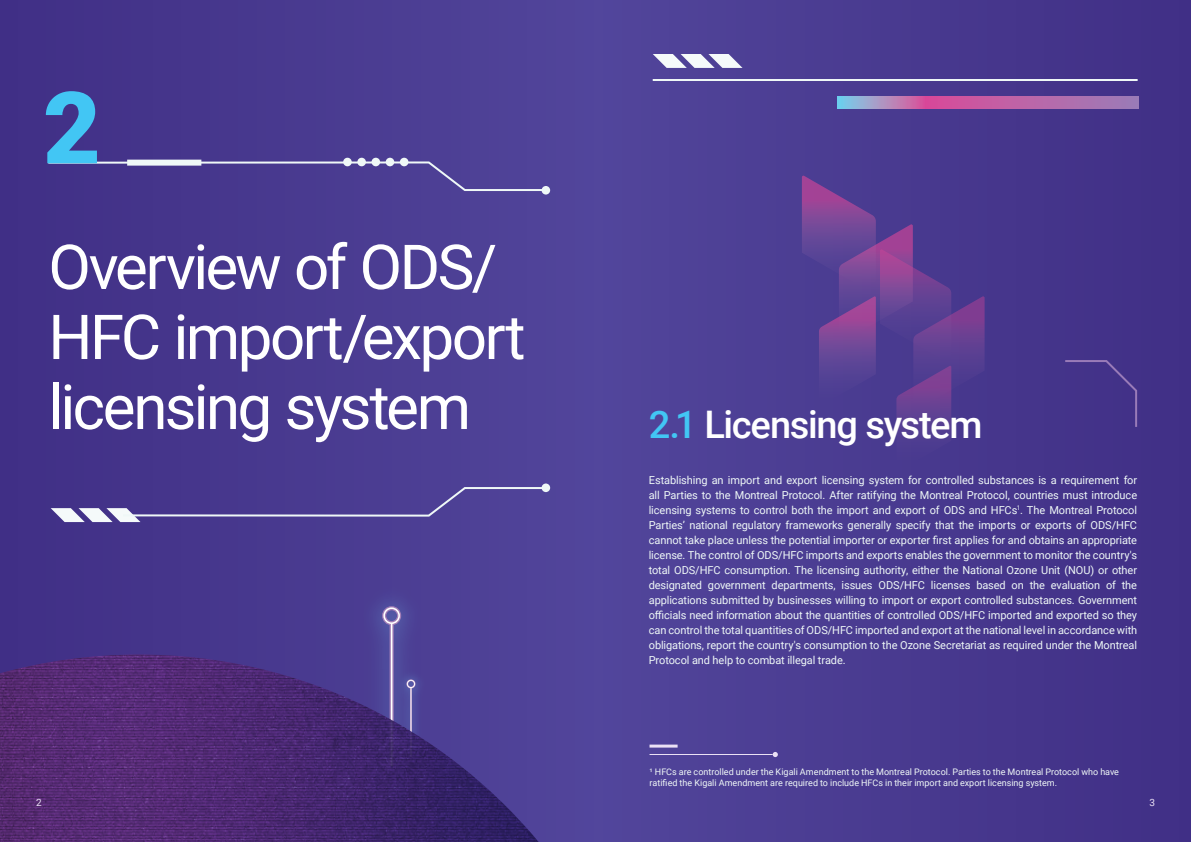
<style>
.page{position:relative;width:1191px;height:842px;background:#fff}
.page>*{position:absolute;margin:0;border:0;box-sizing:border-box;transform-origin:0 0}
.t1{font:900 100px "Roboto";color:#42c6f4}
.t2{font:62px/70px "Roboto";letter-spacing:-.045em;color:#fff}
.t3{font:500 38px "Roboto";letter-spacing:-.035em;color:#fff}
.t4{font:11px/15px "Roboto";letter-spacing:-.01em;color:#eff8f7;text-align:justify}
.t5{font:10px "Roboto";color:#ebe1f5}
.t6{font:9px/11px "Roboto";color:#f0f8f7}
.s1{color:#42c6f4}
</style>
<div class="page">
<div style="left:0;top:0;width:595px;height:842px;background:#493a90"></div>
<div style="left:595px;top:0;width:596px;height:842px;background:#493a90"></div>
<img style="left:0;top:574px;width:618px;height:268px">
<img style="left:0;top:654px;width:546px;height:188px">
<svg style="left:802px;top:176px;width:182px;height:256px"></svg>
<hr style="left:649px;top:745px;width:28px;height:3px;background:#ebe1f5">
<hr style="left:649px;top:754px;width:123px;height:1px;background:#ebe1f5">
<svg style="left:772px;top:752px;width:6px;height:5px"></svg>
<svg style="left:652px;top:54px;width:90px;height:14px"></svg>
<hr style="left:652px;top:79px;width:485px;height:2px;background:#eff8f7">
<svg style="left:1065px;top:360px;width:72px;height:67px"></svg>
<svg style="left:837px;top:97px;width:301px;height:11px;background:#b572b0"></svg>
<svg style="left:51px;top:487px;width:490px;height:35px"></svg>
<div style="left:541px;top:483px;width:9px;height:9px;background:#eff8f7;border-radius:50%"></div>
<svg style="left:48px;top:160px;width:493px;height:32px"></svg>
<div style="left:541px;top:186px;width:9px;height:9px;background:#eff8f7;border-radius:50%"></div>
<div style="left:127px;top:160px;width:74px;height:6px;background:#eff8f7"></div>
<div style="left:343px;top:158px;width:9px;height:8px;background:#eff8f7;border-radius:50%"></div>
<div style="left:357px;top:158px;width:9px;height:8px;background:#eff8f7;border-radius:50%"></div>
<div style="left:371px;top:158px;width:9px;height:8px;background:#eff8f7;border-radius:50%"></div>
<div style="left:386px;top:158px;width:8px;height:8px;background:#eff8f7;border-radius:50%"></div>
<div style="left:400px;top:158px;width:8px;height:8px;background:#eff8f7;border-radius:50%"></div>
<h1 class="t1" style="left:43px;top:58px;width:59px">2</h1>
<h2 class="t2" style="left:48px;top:230px;width:479px">Overview of ODS/<br>HFC import/export licensing system</h2>
<h3 class="t3" style="left:649px;top:398px;width:335px"><span class="s1">2.1</span> Licensing system</h3>
<p class="t4" style="left:649px;top:472px;width:490px">Establishing an import and export licensing system for controlled substances is a requirement for all Parties to the Montreal Protocol. After ratifying the Montreal Protocol, countries must introduce licensing systems to control both the import and export of ODS and HFCs<sup>1</sup>. The Montreal Protocol Parties’ national regulatory frameworks generally specify that the imports or exports of ODS/HFC cannot take place unless the potential importer or exporter first applies for and obtains an appropriate license. The control of ODS/HFC imports and exports enables the government to monitor the country's total ODS/HFC consumption. The licensing authority, either the National Ozone Unit (NOU) or other designated government departments, issues ODS/HFC licenses based on the evaluation of the applications submitted by businesses willing to import or export controlled substances. Government officials need information about the quantities of controlled ODS/HFC imported and exported so they can control the total quantities of ODS/HFC imported and export at the national level in accordance with obligations, report the country's consumption to the Ozone Secretariat as required under the Montreal Protocol and help to combat illegal trade.</p>
<p class="t6" style="left:649px;top:766px;width:471px">¹ HFCs are controlled under the Kigali Amendment to the Montreal Protocol. Parties to the Montreal Protocol who have ratified the Kigali Amendment are required to include HFCs in their import and export licensing system.</p>
<p class="t5" style="left:36px;top:796px;width:7px">2</p>
<p class="t5" style="left:1149px;top:796px;width:7px">3</p>
</div>
